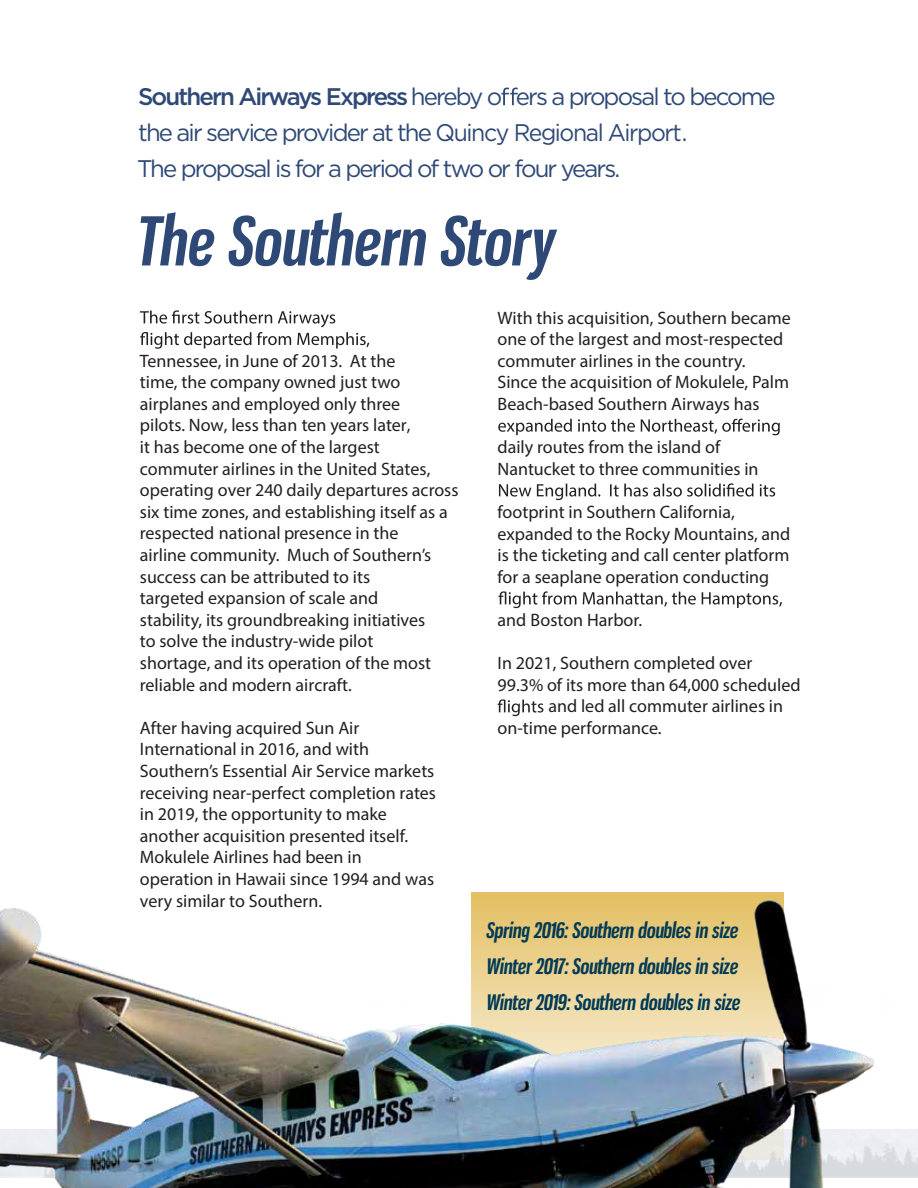
<style>
.page{position:relative;width:918px;height:1188px;background:#fff}
.page>*{position:absolute;margin:0;border:0;box-sizing:border-box;transform-origin:0 0}
.t1{font:italic 700 66px "Gnuolane Rg";color:#2f4976}
.t2{font:24px/36px "Gotham";letter-spacing:-.08em;color:#2f4976}
.t3{font:italic 700 21px/36px "Gnuolane Rg";letter-spacing:-.01em;color:#003a55;text-align:justify}
.t4{font:18px/21.6px "Myriad Pro";color:#231f20}
.s1{font-weight:500}
</style>
<div class="page">
<svg style="left:501px;top:88px;width:17px;height:17px"></svg>
<img style="left:0;top:892px;width:891px;height:296px">
<svg style="left:498px;top:419px;width:282px;height:16px"></svg>
<svg style="left:499px;top:483px;width:276px;height:17px"></svg>
<svg style="left:499px;top:591px;width:283px;height:17px"></svg>
<svg style="left:498px;top:699px;width:45px;height:17px"></svg>
<svg style="left:140px;top:310px;width:229px;height:39px"></svg>
<h2 class="t2" style="left:137px;top:78px;width:640px"><span class="s1">Southern Airways Express</span> hereby o ers a proposal to become the air service provider at the Quincy Regional Airport.<br>The proposal is for a period of two or four years.</h2>
<h1 class="t1" style="left:134px;top:201px;width:420px">The Southern Story</h1>
<p class="t4" style="left:498px;top:306px;width:295px">With this acquisition, Southern became one of the largest and most-respected commuter airlines in the country.<br>Since the acquisition of Mokulele, Palm Beach-based Southern Airways has</p>
<p class="t4" style="left:498px;top:436px;width:263px">daily routes from the island of<br>Nantucket to three communities in</p>
<p class="t4" style="left:498px;top:501px;width:294px">footprint in Southern California, expanded to the Rocky Mountains, and is the ticketing and call center platform for a seaplane operation conducting</p>
<p class="t4" style="left:498px;top:609px;width:146px">and Boston Harbor.</p>
<p class="t4" style="left:498px;top:652px;width:256px">In 2021, Southern completed over</p>
<p class="t4" style="left:548px;top:695px;width:236px">and led all commuter airlines in</p>
<p class="t4" style="left:140px;top:349px;width:320px">Tennessee, in June of 2013. At the<br>time, the company owned just two airplanes and employed only three<br>pilots. Now, less than ten years later,<br>it has become one of the largest commuter airlines in the United States, operating over 240 daily departures across six time zones, and establishing itself as a respected national presence in the<br>airline community. Much of Southern’s success can be attributed to its<br>targeted expansion of scale and<br>stability, its groundbreaking initiatives<br>to solve the industry-wide pilot<br>shortage, and its operation of the most reliable and modern aircraft.</p>
<p class="t4" style="left:140px;top:717px;width:298px">After having acquired Sun Air International in 2016, and with Southern’s Essential Air Service markets receiving near-perfect completion rates in 2019, the opportunity to make another acquisition presented itself.<br>Mokulele Airlines had been in operation in Hawaii since 1994 and was very similar to Southern.</p>
<p class="t4" style="left:498px;top:674px;width:305px">99.3% of its more than 64,000 scheduled</p>
<p class="t4" style="left:498px;top:717px;width:166px">on-time performance.</p>
<p class="t3" style="left:486px;top:912px;width:255px">Spring 2016: Southern doubles in size Winter 2017: Southern doubles in size Winter 2019: Southern doubles in size</p>
</div>
